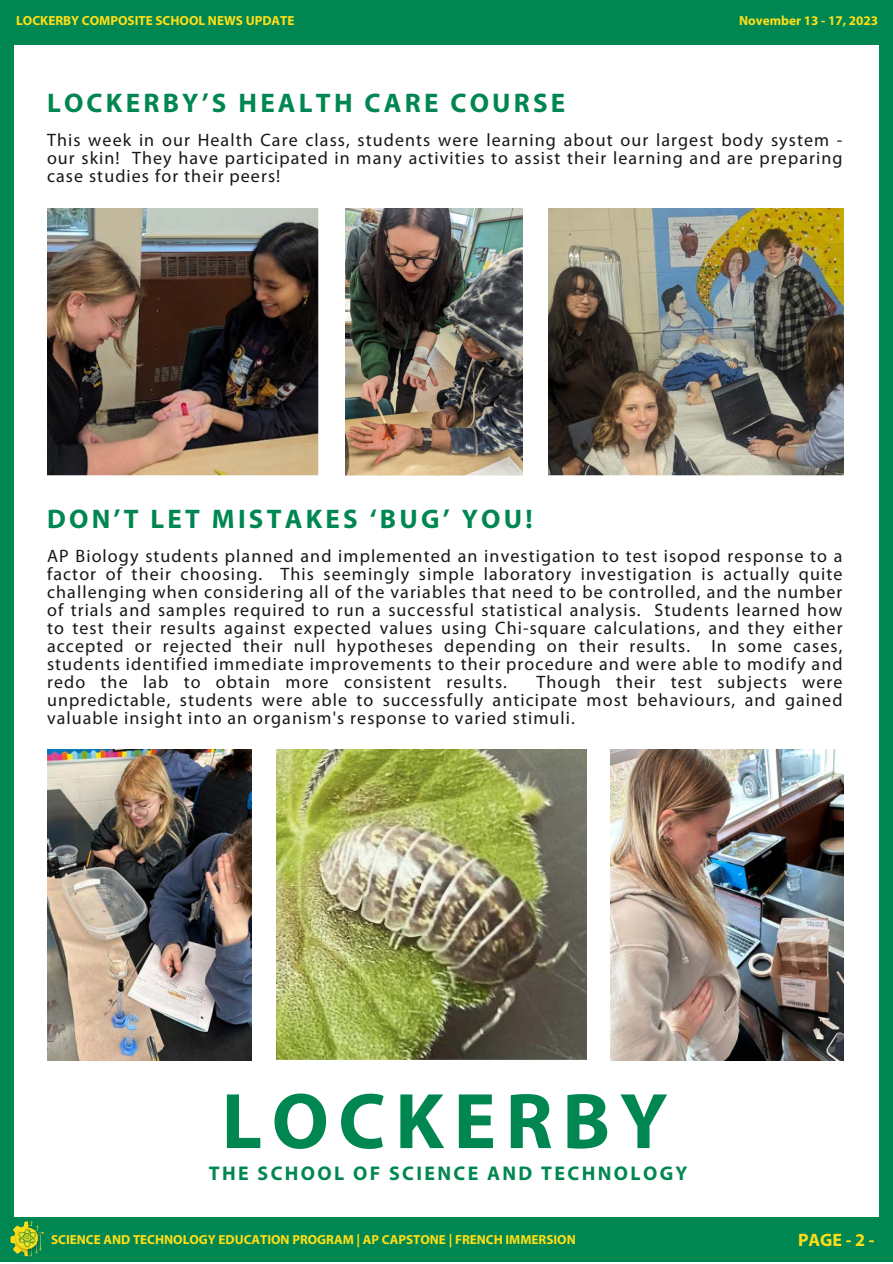
<style>
.page{position:relative;width:893px;height:1264px;background:#fff}
.page>*{position:absolute;margin:0;border:0;box-sizing:border-box;transform-origin:0 0}
.t1{font:700 79.5px "Myriad Pro";letter-spacing:.12em;color:#008751}
.t2{font:700 27px "Myriad Pro";letter-spacing:.12em;color:#008751}
.t3{font:700 19.8px "Myriad Pro";letter-spacing:.12em;color:#008751}
.t4{font:18px/18px "Myriad Pro";letter-spacing:.06em;color:#171717;text-align:justify}
.t5{font:700 18px "Myriad Pro";color:#ffde17}
.t6{font:700 13.2px "Myriad Pro";color:#ffde17}
</style>
<div class="page">
<div style="left:0;top:4px;width:13px;height:1230px;background:#008751"></div>
<div style="left:879px;top:19px;width:13px;height:1230px;background:#008751"></div>
<div style="left:0;top:0;width:892px;height:44px;background:#008751"></div>
<div style="left:0;top:1217px;width:892px;height:44px;background:#008751"></div>
<img style="left:0;top:1206px;width:68px;height:56px">
<img style="left:47px;top:208px;width:272px;height:268px">
<img style="left:549px;top:208px;width:294px;height:268px">
<img style="left:345px;top:208px;width:177px;height:268px">
<img style="left:47px;top:749px;width:205px;height:311px">
<img style="left:610px;top:749px;width:233px;height:311px">
<img style="left:276px;top:749px;width:310px;height:311px">
<p class="t6" style="left:16px;top:15px;width:280px">LOCKERBY COMPOSITE SCHOOL NEWS UPDATE</p>
<p class="t2" style="left:47px;top:91px;width:520px">LOCKERBY’S HEALTH CARE COURSE</p>
<p class="t6" style="left:739px;top:15px;width:141px">November 13 - 17, 2023</p>
<p class="t4" style="left:47px;top:133px;width:796px">This week in our Health Care class, students were learning about our largest body system - our skin! They have participated in many activities to assist their learning and are preparing case studies for their peers!</p>
<p class="t2" style="left:47px;top:507px;width:487px">DON’T LET MISTAKES ‘BUG’ YOU!</p>
<p class="t4" style="left:47px;top:549px;width:796px">AP Biology students planned and implemented an investigation to test isopod response to a factor of their choosing. This seemingly simple laboratory investigation is actually quite challenging when considering all of the variables that need to be controlled, and the number of trials and samples required to run a successful statistical analysis. Students learned how to test their results against expected values using Chi-square calculations, and they either accepted or rejected their null hypotheses depending on their results. In some cases, students identified immediate improvements to their procedure and were able to modify and redo the lab to obtain more consistent results.</p>
<p class="t4" style="left:47px;top:674px;width:796px;text-indent:489px">Though their test subjects were unpredictable, students were able to successfully anticipate most behaviours, and gained valuable insight into an organism's response to varied stimuli.</p>
<p class="t1" style="left:221px;top:1088px;width:447px">LOCKERBY</p>
<p class="t3" style="left:209px;top:1165px;width:480px">THE SCHOOL OF SCIENCE AND TECHNOLOGY</p>
<p class="t6" style="left:51px;top:1233px;width:526px">SCIENCE AND TECHNOLOGY EDUCATION PROGRAM | AP CAPSTONE | FRENCH IMMERSION</p>
<p class="t5" style="left:798px;top:1232px;width:78px">PAGE - 2 -</p>
</div>
